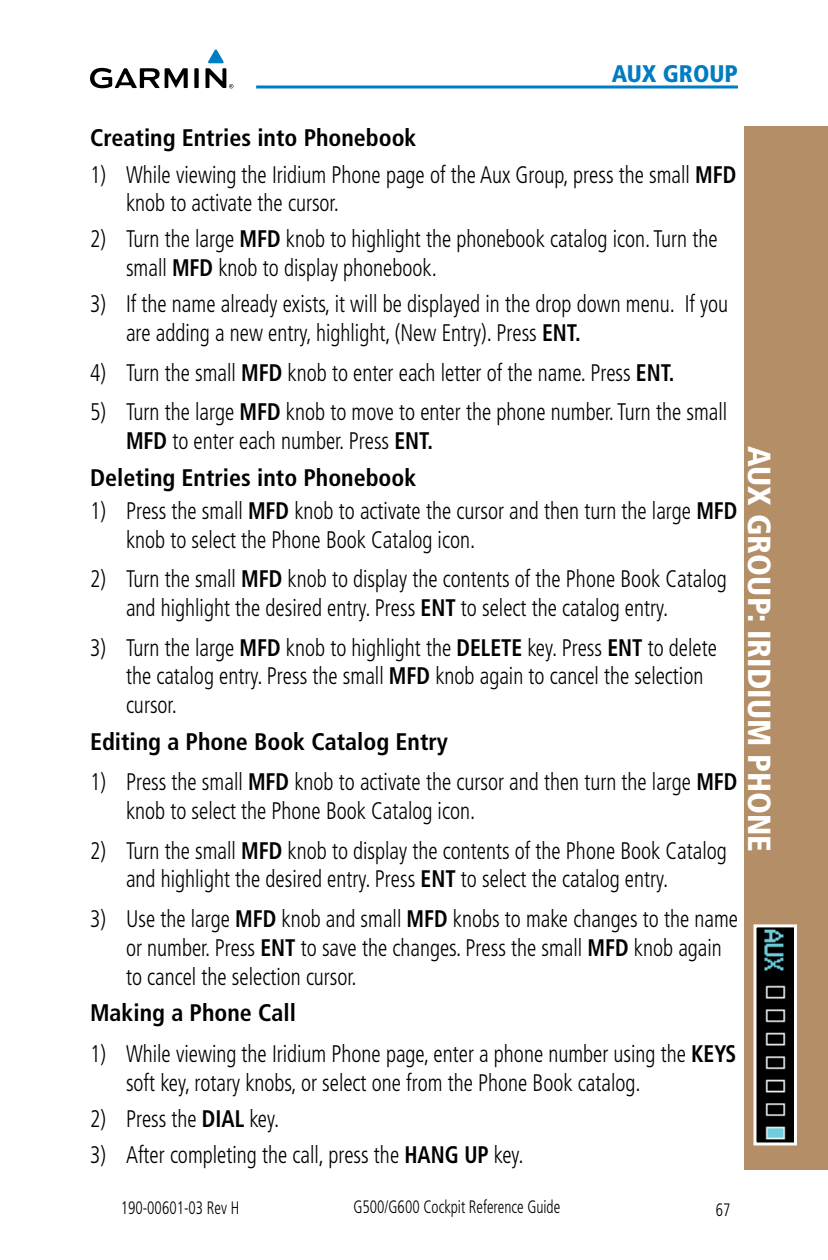
<style>
.page{position:relative;width:828px;height:1260px;background:#fff}
.page>*{position:absolute;margin:0;border:0;box-sizing:border-box;transform-origin:0 0}
.t1{font:900 condensed 32px "Frutiger";color:#fff}
.t2{font:300 condensed 24px/28.8px "Frutiger";color:#000;scale:.9 1}
.t3{font:700 condensed 24px "Frutiger";color:#000}
.t4{font:900 condensed 24px "Frutiger";color:#007cc3}
.t5{font:300 condensed 18px "Frutiger";color:#000;scale:.85 1}
.s1{font-weight:700}
</style>
<div class="page">
<hr style="left:256px;top:86px;width:482px;height:2px;background:#007cc3">
<svg style="left:90px;top:50px;width:143px;height:38px"></svg>
<div style="left:740px;top:126px;width:88px;height:1044px;background:#b48e66"></div>
<div style="left:736px;top:126px;width:8px;height:1044px;background:#fff"></div>
<img style="left:758px;top:928px;width:35px;height:214px">
<div style="left:754px;top:924px;width:43px;height:222px;border:3px solid #fff"></div>
<p class="t4" style="left:612px;top:59px;width:128px">AUX GROUP</p>
<p class="t3" style="left:90px;top:123px;width:328px">Creating Entries into Phonebook</p>
<p class="t2" style="left:126px;top:160px;width:680px;text-indent:-36px">1) While viewing the Iridium Phone page of the Aux Group, press the small <span class="s1">MFD </span>knob to activate the cursor.</p>
<p class="t2" style="left:126px;top:225px;width:659px;text-indent:-36px">2) Turn the large <span class="s1">MFD</span> knob to highlight the phonebook catalog icon. Turn the small <span class="s1">MFD</span> knob to display phonebook.</p>
<p class="t2" style="left:126px;top:290px;width:671px;text-indent:-36px">3) If the name already exists, it will be displayed in the drop down menu. If you are adding a new entry, highlight, (New Entry). Press <span class="s1">ENT.</span></p>
<p class="t2" style="left:90px;top:358px;width:651px">4) Turn the small <span class="s1">MFD</span> knob to enter each letter of the name. Press <span class="s1">ENT.</span></p>
<p class="t2" style="left:126px;top:398px;width:670px;text-indent:-36px">5) Turn the large <span class="s1">MFD</span> knob to move to enter the phone number. Turn the small<br><span class="s1">MFD</span> to enter each number. Press <span class="s1">ENT.</span></p>
<p class="t3" style="left:90px;top:463px;width:328px">Deleting Entries into Phonebook</p>
<p class="t2" style="left:126px;top:496px;width:681px;text-indent:-36px">1) Press the small <span class="s1">MFD</span> knob to activate the cursor and then turn the large <span class="s1">MFD </span>knob to select the Phone Book Catalog icon.</p>
<p class="t2" style="left:126px;top:565px;width:669px;text-indent:-36px">2) Turn the small <span class="s1">MFD</span> knob to display the contents of the Phone Book Catalog and highlight the desired entry. Press <span class="s1">ENT</span> to select the catalog entry.</p>
<p class="t2" style="left:126px;top:633px;width:658px;text-indent:-36px">3) Turn the large <span class="s1">MFD</span> knob to highlight the <span class="s1">DELETE</span> key. Press <span class="s1">ENT</span> to delete the catalog entry. Press the small <span class="s1">MFD</span> knob again to cancel the selection cursor.</p>
<p class="t3" style="left:90px;top:727px;width:360px">Editing a Phone Book Catalog Entry</p>
<p class="t2" style="left:126px;top:768px;width:681px;text-indent:-36px">1) Press the small <span class="s1">MFD</span> knob to activate the cursor and then turn the large <span class="s1">MFD </span>knob to select the Phone Book Catalog icon.</p>
<p class="t2" style="left:126px;top:836px;width:669px;text-indent:-36px">2) Turn the small <span class="s1">MFD</span> knob to display the contents of the Phone Book Catalog and highlight the desired entry. Press <span class="s1">ENT</span> to select the catalog entry.</p>
<p class="t2" style="left:126px;top:905px;width:682px;text-indent:-36px">3) Use the large <span class="s1">MFD</span> knob and small <span class="s1">MFD</span> knobs to make changes to the name or number. Press <span class="s1">ENT</span> to save the changes. Press the small <span class="s1">MFD</span> knob again to cancel the selection cursor.</p>
<p class="t3" style="left:90px;top:999px;width:207px">Making a Phone Call</p>
<p class="t2" style="left:126px;top:1039px;width:680px;text-indent:-36px">1) While viewing the Iridium Phone page, enter a phone number using the <span class="s1">KEYS </span>soft key, rotary knobs, or select one from the Phone Book catalog.</p>
<p class="t2" style="left:90px;top:1104px;width:212px">2) Press the <span class="s1">DIAL</span> key.</p>
<p class="t2" style="left:90px;top:1140px;width:483px">3) After completing the call, press the <span class="s1">HANG UP</span> key.</p>
<h1 class="t1" style="left:778px;top:446px;width:408px;rotate:90deg">AUX GROUP: IRIDIUM PHONE</h1>
<p class="t5" style="left:121px;top:1197px;width:141px">190-00601-03 Rev H</p>
<p class="t5" style="left:354px;top:1196px;width:245px">G500/G600 Cockpit Reference Guide</p>
<p class="t5" style="left:716px;top:1200px;width:19px">67</p>
</div>
